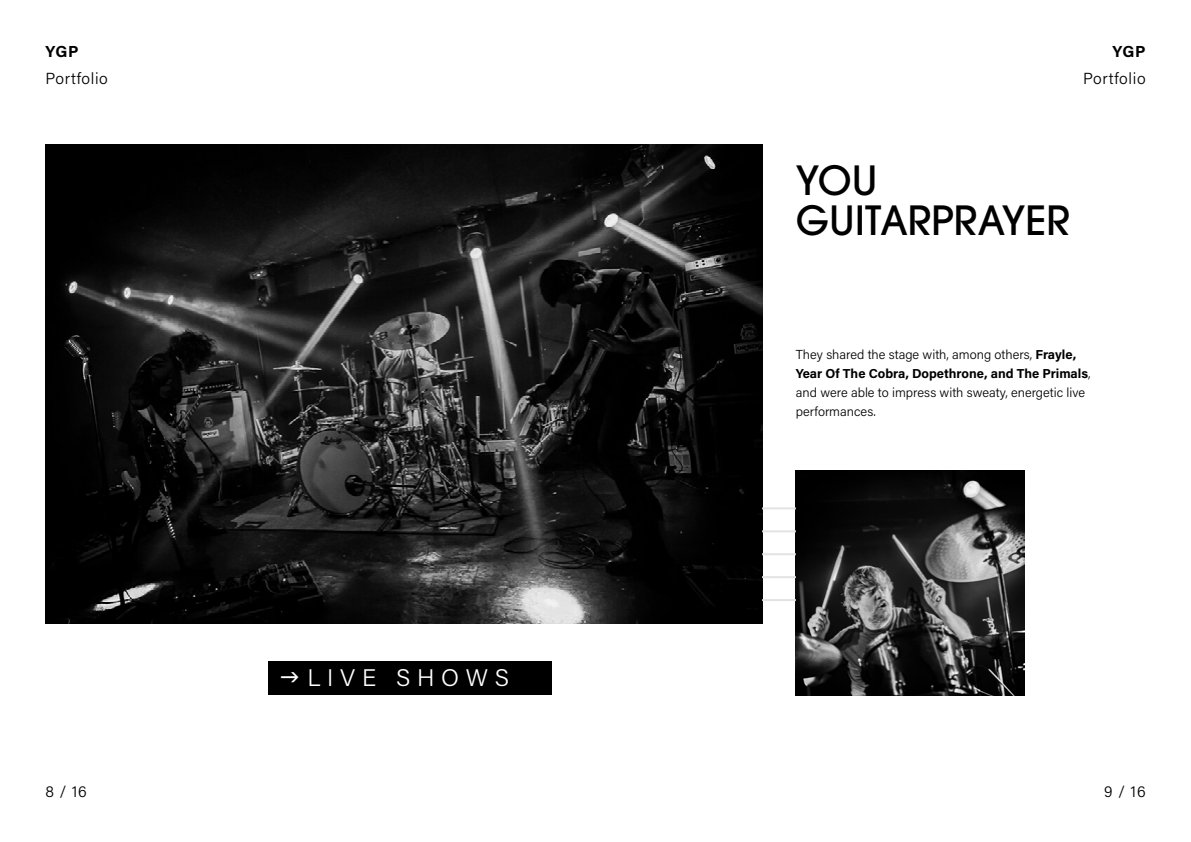
<style>
.page{position:relative;width:1191px;height:842px;background:#fff}
.page>*{position:absolute;margin:0;border:0;box-sizing:border-box;transform-origin:0 0}
.t1{font:500 40px/40px "ITC Avant Garde Pro";color:#000}
.t2{font:300 24px "Acumin Pro";letter-spacing:.28em;color:#fff}
.t3{font:300 16px "Acumin Pro";letter-spacing:.04em;color:#000}
.t4{font:700 16px "Acumin Pro";letter-spacing:.03em;color:#000}
.t5{font:300 13px/19px "Acumin Pro";color:#000}
.s1{font-weight:700}
</style>
<div class="page">
<img style="left:796px;top:471px;width:228px;height:225px">
<img style="left:45px;top:145px;width:717px;height:479px">
<hr style="left:762px;top:507px;width:34px;height:2px;background:#e2e3e4">
<hr style="left:762px;top:530px;width:34px;height:2px;background:#e2e3e4">
<hr style="left:762px;top:553px;width:34px;height:2px;background:#e2e3e4">
<hr style="left:762px;top:576px;width:34px;height:2px;background:#e2e3e4">
<hr style="left:762px;top:599px;width:34px;height:2px;background:#e2e3e4">
<div style="left:268px;top:662px;width:284px;height:33px;background:#000"></div>
<p class="t4" style="left:45px;top:40px;width:35px">YGP</p>
<p class="t3" style="left:45px;top:67px;width:64px">Portfolio</p>
<h2 class="t2" style="left:307px;top:661px;width:203px">LIVE SHOWS</h2>
<p class="t4" style="left:1112px;top:40px;width:35px">YGP</p>
<p class="t3" style="left:1083px;top:67px;width:64px">Portfolio</p>
<h1 class="t1" style="left:796px;top:160px;width:276px">YOU<br>GUITARPRAYER</h1>
<p class="t5" style="left:796px;top:344px;width:296px">They shared the stage with, among others, <span class="s1">Frayle, Year Of The Cobra, Dopethrone, and The Primals</span>, and were able to impress with sweaty, energetic live performances.</p>
<p class="t3" style="left:45px;top:780px;width:43px">8 / 16</p>
<p class="t3" style="left:1104px;top:780px;width:43px">9 / 16</p>
</div>
